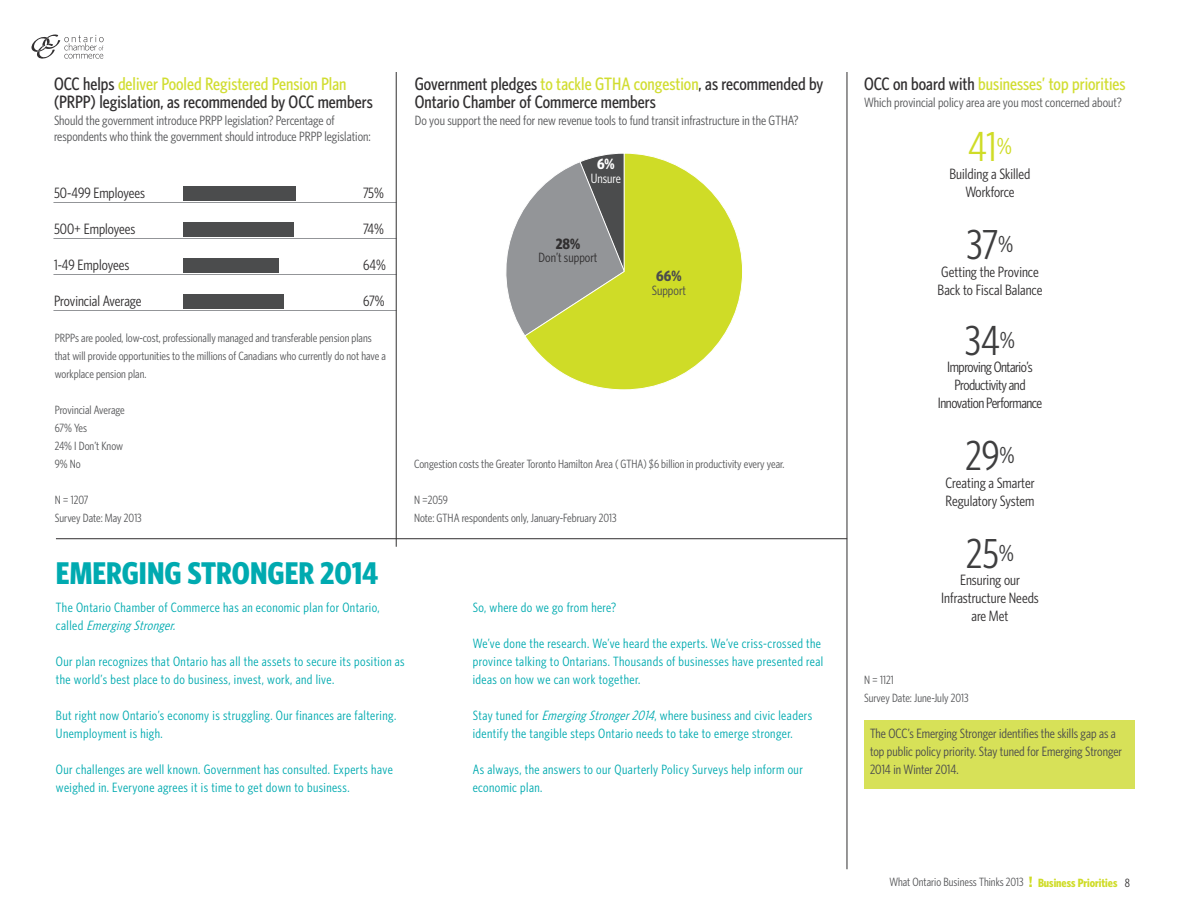
<style>
.page{position:relative;width:1188px;height:918px;background:#fff}
.page>*{position:absolute;margin:0;border:0;box-sizing:border-box;transform-origin:0 0}
.t1{font:condensed 42px "Whitney HTF";color:#3e3e3f}
.t2{font:condensed 42px "Whitney HTF";color:#cfdc27}
.t3{font:700 condensed 31.5px "Whitney HTF";color:#00aab0}
.t4{font:500 condensed 18px/18px "Whitney HTF";color:#312f30}
.t5{font:500 condensed 18px "Whitney HTF";color:#d1dd31}
.t6{font:condensed 15px/18px "Whitney HTF";color:#312f30;text-align:center}
.t7{font:condensed 15px/18px "Whitney HTF";letter-spacing:-.03em;color:#312f30;text-align:center}
.t8{font:700 condensed 15px "Whitney HTF";color:#312f30}
.t9{font:700 condensed 15px "Whitney HTF";color:#4b4c4d}
.t10{font:700 condensed 15px "Whitney HTF";color:#fff}
.t11{font:condensed 13.5px/18px "Whitney HTF";letter-spacing:.03em;color:#00aab0}
.t12{font:condensed 13.5px/16.5px "Whitney HTF";color:#57585a}
.t13{font:condensed 13.5px/18px "Whitney HTF";color:#4b4c4d}
.t14{font:condensed 13.5px "Whitney HTF";color:#312f30}
.t15{font:condensed 13.5px "Whitney HTF";color:#fff}
.t16{font:condensed 12px/18px "Whitney HTF";color:#57585a}
.s1{color:#d1dd31}
.s2{font-style:italic}
.s3{color:#312f30}
.s4{font-weight:700;font-size:15px;color:#cfdc27}
.s5{font-weight:700;color:#cfdc27}
</style>
<div class="page">
<hr style="left:53px;top:202px;width:343px;height:1px;background:#939598">
<hr style="left:53px;top:238px;width:343px;height:1px;background:#939598">
<hr style="left:53px;top:274px;width:343px;height:1px;background:#939598">
<hr style="left:53px;top:310px;width:343px;height:1px;background:#939598">
<svg style="left:32px;top:34px;width:72px;height:25px"></svg>
<div style="left:183px;top:186px;width:113px;height:15px;background:#4b4c4d"></div>
<div style="left:183px;top:258px;width:96px;height:15px;background:#4b4c4d"></div>
<div style="left:183px;top:222px;width:111px;height:15px;background:#4b4c4d"></div>
<div style="left:183px;top:294px;width:101px;height:15px;background:#4b4c4d"></div>
<svg style="left:506px;top:210px;width:18px;height:123px"></svg>
<svg style="left:524px;top:153px;width:219px;height:237px"></svg>
<hr style="left:847px;top:72px;width:1px;height:797px;background:#312f30">
<hr style="left:396px;top:72px;width:1px;height:475px;background:#312f30">
<hr style="left:56px;top:538px;width:791px;height:1px;background:#312f30">
<div style="left:864px;top:720px;width:271px;height:68px;background:#d7e158"></div>
<h3 class="t4" style="left:54px;top:74px;width:320px">OCC helps <span class="s1">deliver Pooled Registered Pension Plan </span>(PRPP) legislation, as recommended by OCC members</h3>
<p class="t12" style="left:54px;top:111px;width:318px">Should the government introduce PRPP legislation? Percentage of respondents who think the government should introduce PRPP legislation:</p>
<p class="t6" style="left:54px;top:184px;width:93px">50-499 Employees</p>
<p class="t6" style="left:54px;top:220px;width:83px">500+ Employees</p>
<p class="t6" style="left:54px;top:256px;width:77px">1-49 Employees</p>
<p class="t6" style="left:54px;top:292px;width:89px">Provincial Average</p>
<p class="t6" style="left:363px;top:184px;width:22px">75%</p>
<p class="t6" style="left:363px;top:220px;width:22px">74%</p>
<p class="t6" style="left:363px;top:256px;width:24px">64%</p>
<p class="t6" style="left:363px;top:292px;width:23px">67%</p>
<p class="t16" style="left:55px;top:329px;width:333px">PRPPs are pooled, low-cost, professionally managed and transferable pension plans that will provide opportunities to the millions of Canadians who currently do not have a workplace pension plan.</p>
<p class="t16" style="left:55px;top:401px;width:72px">Provincial Average<br>67% Yes<br>24% I Don’t Know<br>9% No</p>
<p class="t16" style="left:55px;top:491px;width:89px">N = 1207<br>Survey Date: May 2013</p>
<h3 class="t4" style="left:415px;top:74px;width:410px">Government pledges <span class="s1">to tackle GTHA congestion</span>, as recommended by<br>Ontario Chamber of Commerce members</h3>
<p class="t12" style="left:415px;top:111px;width:386px">Do you support the need for new revenue tools to fund transit infrastructure in the GTHA?</p>
<p class="t10" style="left:597px;top:156px;width:19px">6%</p>
<p class="t15" style="left:591px;top:171px;width:32px">Unsure</p>
<p class="t8" style="left:556px;top:235px;width:26px">28%</p>
<p class="t14" style="left:539px;top:250px;width:60px">Don’t support</p>
<p class="t9" style="left:656px;top:268px;width:27px">66%</p>
<p class="t13" style="left:652px;top:281px;width:36px">Support</p>
<p class="t16" style="left:414px;top:455px;width:372px">Congestion costs the Greater Toronto Hamilton Area ( GTHA) $6 billion in productivity every year.</p>
<p class="t16" style="left:414px;top:491px;width:204px">N =2059<br>Note: GTHA respondents only, January-February 2013</p>
<h2 class="t3" style="left:56px;top:555px;width:149px">EMERGING STRON</h2>
<h2 class="t3" style="left:268px;top:555px;width:112px">GER 2014</h2>
<p class="t11" style="left:56px;top:598px;width:325px">The Ontario Chamber of Commerce has an economic plan for Ontario, c a l l e d <span class="s2">EmergingStronger.</span></p>
<p class="t11" style="left:56px;top:652px;width:350px">Our plan recognizes that Ontario has all the assets to secure its position as the world’s best place to do business, invest, work, and live.</p>
<p class="t11" style="left:56px;top:706px;width:342px">But right now Ontario’s economy is struggling. Our finances are faltering.<br>Unemployment is high.</p>
<p class="t11" style="left:56px;top:760px;width:338px">Our challenges are well known. Government has consulted. Experts have weighed in. Everyone agrees it is time to get down to business.</p>
<p class="t11" style="left:473px;top:598px;width:145px">So, where do we go from here?</p>
<p class="t11" style="left:473px;top:634px;width:352px">We’ve done the research. We’ve heard the experts. We’ve criss-crossed the province talking to Ontarians. Thousands of businesses have presented real ideas on how we can work together.</p>
<p class="t11" style="left:473px;top:706px;width:341px">Stay tuned for <span class="s2">EmergingStronger2014</span>, where business and civic leaders identify the tangible steps Ontario needs to take to emerge stronger.</p>
<p class="t11" style="left:473px;top:760px;width:332px">As always, the answers to our Quarterly Policy Surveys help inform our economic plan.</p>
<h3 class="t5" style="left:864px;top:73px;width:263px"><span class="s3">OCC on board with</span> businesses’ top priorities</h3>
<p class="t12" style="left:864px;top:93px;width:260px">Which provincial policy area are you most concerned about?</p>
<h1 class="t2" style="left:968px;top:123px;width:45px">41<sup>%</sup></h1>
<p class="t6" style="left:950px;top:164px;width:82px">Building a Skilled<br>Workforce</p>
<h1 class="t1" style="left:967px;top:221px;width:48px">37<sup>%</sup></h1>
<p class="t6" style="left:938px;top:263px;width:106px;text-align:left">Getting the Province<br>Back to Fiscal Balance</p>
<h1 class="t1" style="left:965px;top:317px;width:51px">34<sup>%</sup></h1>
<p class="t7" style="left:938px;top:358px;width:106px">Improving Ontario’s<br>Productivity and<br>Innovation Performance</p>
<h1 class="t1" style="left:965px;top:432px;width:51px">29<sup>%</sup></h1>
<p class="t6" style="left:945px;top:473px;width:91px;text-align:left">Creating a Smarter<br>Regulatory System</p>
<h1 class="t1" style="left:966px;top:530px;width:49px">25<sup>%</sup></h1>
<p class="t6" style="left:941px;top:571px;width:99px">Ensuring our<br>Infrastructure Needs are Met</p>
<p class="t16" style="left:864px;top:671px;width:106px">N = 1121<br>Survey Date: June-July 2013</p>
<p class="t13" style="left:870px;top:724px;width:254px">The OCC’s Emerging Stronger identifies the skills gap as a top public policy priority. Stay tuned for Emerging Stronger<br>2014 in Winter 2014.</p>
<p class="t16" style="left:889px;top:872px;width:242px">What Ontario Business Thinks 2013 <span class="s4">!</span> <span class="s5">Business Priorities</span> <span class="s3">8</span></p>
</div>
